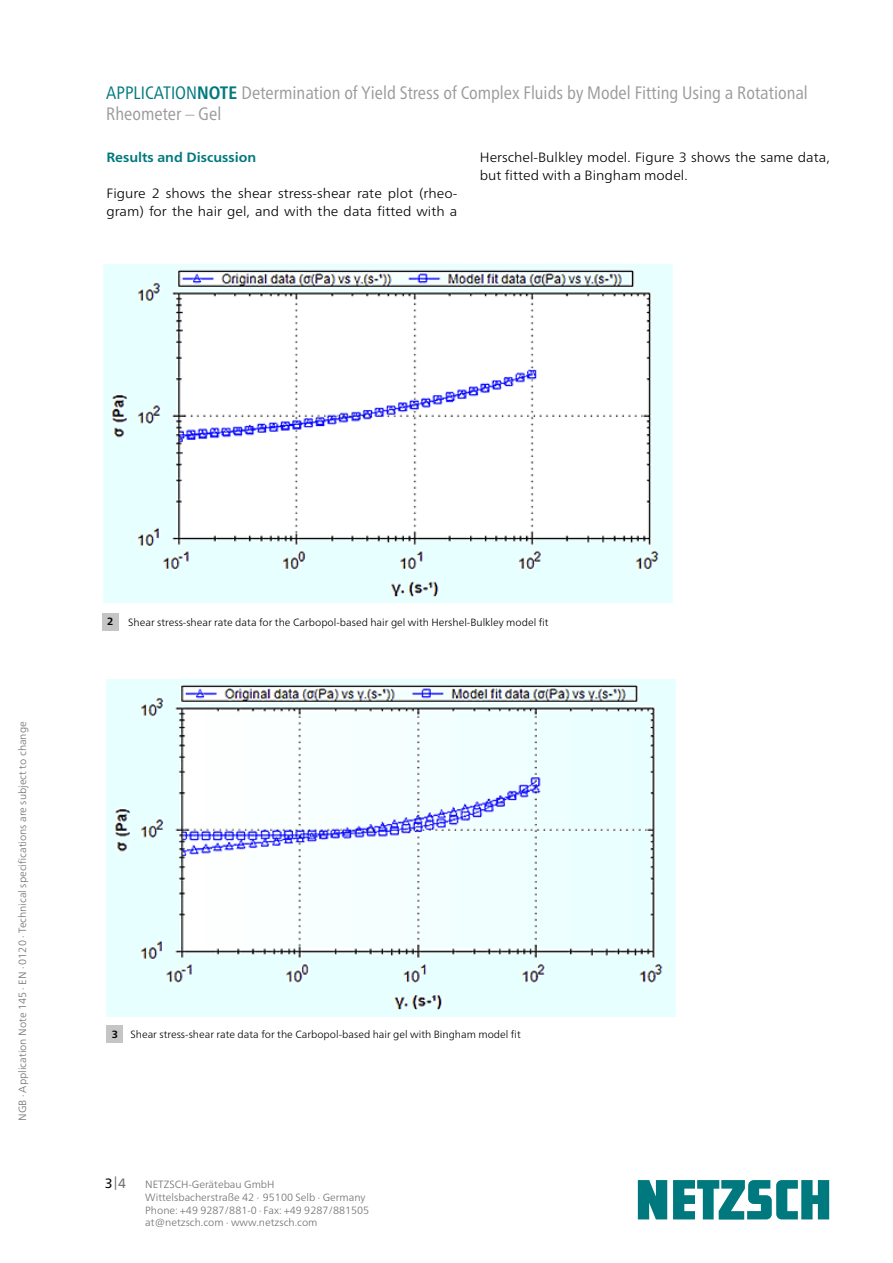
<style>
.page{position:relative;width:893px;height:1263px;background:#fff}
.page>*{position:absolute;margin:0;border:0;box-sizing:border-box;transform-origin:0 0}
.Fließtext_engl{font:condensed 18px/21px "Frutiger Neue LTW1 G";color:#9c9b9b}
.D_Fließtext{font:300 13.5px/18px "Frutiger Neue LTW1 G";color:#000;scale:1.04 1}
.D_Fließtext-2{font:700 13.5px "Frutiger Neue LTW1 G";color:#00797e;scale:1.04 1}
.t1{font:13.5px "Frutiger Neue LTW1 G";color:#6f6f6e}
.E_Bildunterschrift{font:300 10.5px "Frutiger Neue LTW1 G";color:#6f6f6e}
.D_Fließtext-3{font:300 10.5px "Frutiger Neue LTW1 G";color:#000}
.E_Fließtext{font:700 10.5px "Frutiger Neue LTW1 G";color:#000}
.s1{color:#00797e}
.s2{font-weight:700;color:#00797e}
.s3{font-weight:300;font-stretch:normal}
.s4{color:#000}
</style>
<div class="page">
<svg style="left:638px;top:1180px;width:191px;height:39px"></svg>
<img style="left:103px;top:265px;width:569px;height:338px">
<img style="left:107px;top:680px;width:568px;height:336px">
<div style="left:107px;top:1025px;width:16px;height:17px;background:#c5c5c5"></div>
<div style="left:102px;top:613px;width:17px;height:17px;background:#c5c5c5"></div>
<p class="Fließtext_engl" style="left:106px;top:81px;width:703px"><span class="s1">APPLICATION</span><span class="s2">NOTE</span> Determination of Yield Stress of Complex Fluids by Model Fitting Using a Rotational<br>Rheometer <span class="s3">–</span> Gel</p>
<p class="D_Fließtext-2" style="left:107px;top:149px;width:146px">Results and Discussion</p>
<p class="D_Fließtext" style="left:107px;top:184px;width:339px">Figure 2 shows the shear stress-shear rate plot (rheo&shy;gram) for the hair gel, and with the data fitted with a</p>
<p class="D_Fließtext" style="left:480px;top:148px;width:338px">Herschel-Bulkley model. Figure 3 shows the same data, but fitted with a Bingham model.</p>
<p class="E_Bildunterschrift" style="left:16px;top:1121px;width:401px;rotate:-90deg">NGB · Application Note 145 · EN · 0120 · Technical specifications are subject to change</p>
<p class="E_Fließtext" style="left:107px;top:615px;width:8px">2</p>
<p class="D_Fließtext-3" style="left:128px;top:616px;width:422px">Shear stress-shear rate data for the Carbopol-based hair gel with Hershel-Bulkley model fit</p>
<p class="E_Fließtext" style="left:112px;top:1028px;width:8px">3</p>
<p class="D_Fließtext-3" style="left:130px;top:1028px;width:392px">Shear stress-shear rate data for the Carbopol-based hair gel with Bingham model fit</p>
<p class="t1" style="left:105px;top:1175px;width:23px"><span class="s4">3</span>|4</p>
<p class="E_Bildunterschrift" style="left:145px;top:1178px;width:131px">NETZSCH-Gerätebau GmbH</p>
<p class="E_Bildunterschrift" style="left:145px;top:1191px;width:222px">Wittelsbacherstraße 42 ∙ 95100 Selb ∙ Germany</p>
<p class="E_Bildunterschrift" style="left:145px;top:1203px;width:226px">Phone: +49 9287/881-0 ∙ Fax: +49 9287/881505</p>
<p class="E_Bildunterschrift" style="left:145px;top:1216px;width:174px">at@netzsch.com ∙ www.netzsch.com</p>
</div>
